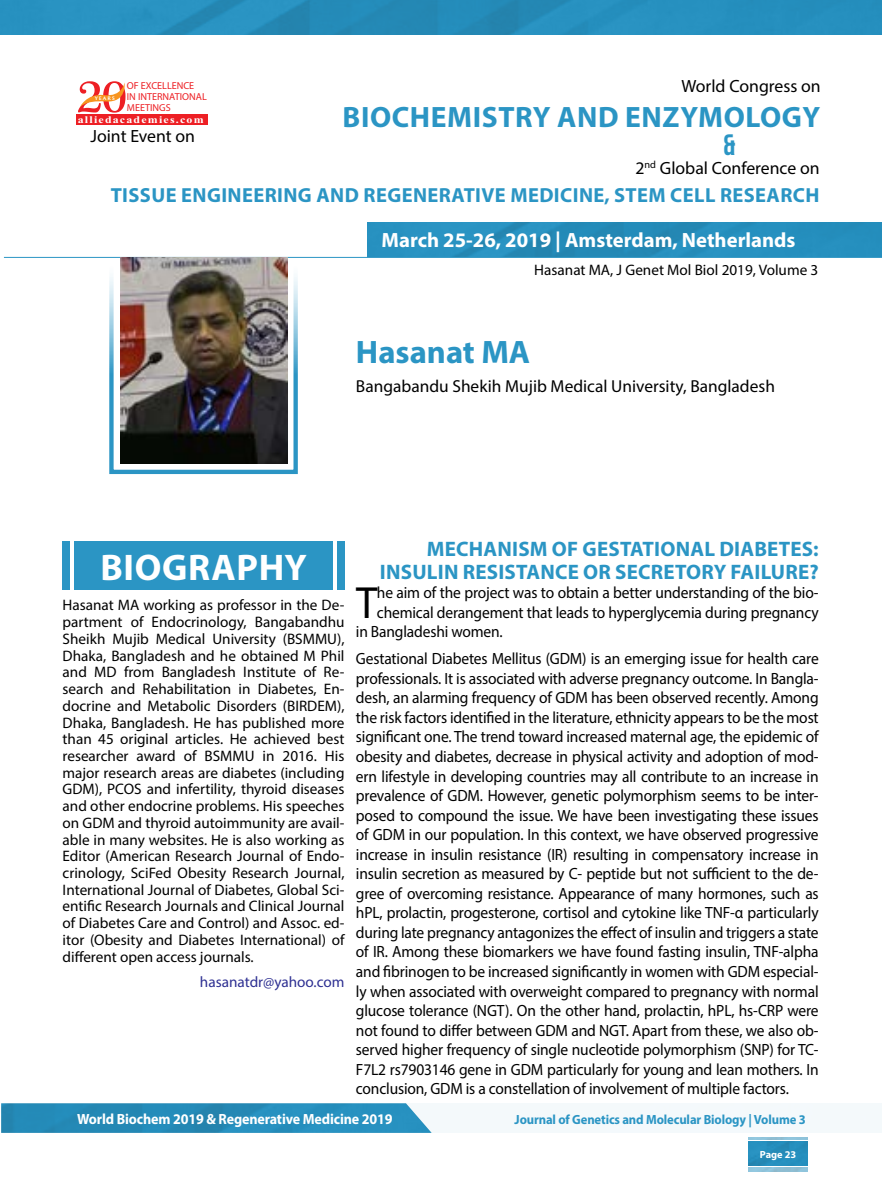
<style>
.page{position:relative;width:882px;height:1197px;background:#fff}
.page>*{position:absolute;margin:0;border:0;box-sizing:border-box;transform-origin:0 0}
.t1{font:45.32px "Myriad Pro";color:#000;scale:.95 1}
.t2{font:700 37.27px "Myriad Pro";letter-spacing:.02em;color:#fff}
.t3{font:700 32.55px "Myriad Pro";color:#2b95c4}
.t4{font:700 29.57px "Myriad Pro";letter-spacing:.02em;color:#2b95c4}
.t5{font:29.57px "Bebas Neue";color:#2b95c4}
.t6{font:700 21px/23.1px "Myriad Pro";letter-spacing:.01em;color:#2b95c4;text-align:right}
.t7{font:700 20.65px "Myriad Pro";color:#fff}
.t8{font:700 20.47px "Myriad Pro";letter-spacing:.02em;color:#2b95c4}
.t9{font:17.68px "Myriad Pro";color:#000}
.t10{font:17.32px "Myriad Pro";color:#000}
.t11{font:16.28px/19.6px "Myriad Pro";letter-spacing:-.01em;color:#000;text-align:justify;scale:.95 1}
.t12{font:15.22px/16.8px "Myriad Pro";color:#000;text-align:justify}
.t13{font:15.22px "Myriad Pro";color:#2e3092}
.t14{font:700 14.88px "Myriad Pro";letter-spacing:-.01em;color:#fff;scale:.95 1}
.t15{font:700 13.3px "Myriad Pro";letter-spacing:-.01em;color:#2b95c4;scale:.95 1}
.t16{font:700 10.33px "Myriad Pro";color:#fff}
.t17{font:10.15px/10.8px "Myriad Pro";color:#ed1f24}
.t18{font:700 10.15px "Times New Roman";letter-spacing:.1em;color:#fff;scale:1.18 1}
.t19{font:5.25px "Oregon LDO Black";letter-spacing:.24em;color:#fff;scale:1.06 1}
</style>
<div class="page">
<div style="left:748px;top:1141px;width:60px;height:25px;background:#2b95c4"></div>
<hr style="left:748px;top:1137px;width:60px;height:3px;background:#2b95c4">
<img style="left:1px;top:1103px;width:431px;height:30px">
<img style="left:367px;top:222px;width:515px;height:35px">
<div style="left:77px;top:114px;width:131px;height:11px;background:#ed1f24"></div>
<svg style="left:78px;top:81px;width:48px;height:32px"></svg>
<hr style="left:4px;top:257px;width:878px;height:1px;background:#2b95c4">
<img style="left:0;top:0;width:882px;height:35px">
<div style="left:109px;top:263px;width:189px;height:211px;border:4px solid #2b95c4"></div>
<img style="left:120px;top:257px;width:167px;height:207px">
<div style="left:75px;top:542px;width:258px;height:48px;background:#2b95c4"></div>
<div style="left:337px;top:542px;width:8px;height:48px;background:#2b95c4"></div>
<div style="left:63px;top:542px;width:7px;height:48px;background:#2b95c4"></div>
<p class="t17" style="left:127px;top:80px;width:81px">OF EXCELLENCE<br>IN INTERNATIONAL<br>MEETINGS</p>
<p class="t18" style="left:78px;top:112px;width:108px">alliedacademies.com</p>
<p class="t19" style="left:95px;top:95px;width:20px">YEARS</p>
<p class="t9" style="left:91px;top:125px;width:106px">Joint Event on</p>
<p class="t9" style="left:681px;top:75px;width:141px">World Congress on</p>
<h3 class="t4" style="left:343px;top:97px;width:479px">BIOCHEMISTRY AND ENZYMOLOGY</h3>
<h3 class="t5" style="left:723px;top:128px;width:14px">&amp;</h3>
<p class="t9" style="left:635px;top:157px;width:186px">2<sup>nd</sup> Global Conference on</p>
<p class="t8" style="left:111px;top:182px;width:710px">TISSUE ENGINEERING AND REGENERATIVE MEDICINE, STEM CELL RESEARCH</p>
<p class="t7" style="left:382px;top:227px;width:415px">March 25-26, 2019 | Amsterdam, Netherlands</p>
<p class="t12" style="left:534px;top:262px;width:286px">Hasanat MA, J Genet Mol Biol 2019, Volume 3</p>
<h3 class="t3" style="left:356px;top:331px;width:176px">Hasanat MA</h3>
<p class="t10" style="left:356px;top:376px;width:421px">Bangabandu Shekih Mujib Medical University, Bangladesh</p>
<h2 class="t2" style="left:100px;top:543px;width:208px">BIOGRAPHY</h2>
<p class="t12" style="left:63px;top:597px;width:283px">Hasanat MA working as professor in the De&shy;partment of Endocrinology, Bangabandhu Sheikh Mujib Medical University (BSMMU), Dhaka, Bangladesh and he obtained M Phil and MD from Bangladesh Institute of Re&shy;search and Rehabilitation in Diabetes, En&shy;docrine and Metabolic Disorders (BIRDEM), Dhaka, Bangladesh. He has published more than 45 original articles. He achieved best researcher award of BSMMU in 2016. His major research areas are diabetes (including GDM), PCOS and infertility, thyroid diseases and other endocrine problems. His speeches on GDM and thyroid autoimmunity are avail&shy;able in many websites. He is also working as Editor (American Research Journal of Endo&shy;crinology, SciFed Obesity Research Journal, International Journal of Diabetes, Global Sci&shy;entific Research Journals and Clinical Journal of Diabetes Care and Control) and Assoc. ed&shy;itor (Obesity and Diabetes International) of different open access journals.</p>
<p class="t13" style="left:200px;top:972px;width:146px">hasanatdr@yahoo.com</p>
<p class="t6" style="left:380px;top:537px;width:440px">MECHANISM OF GESTATIONAL DIABETES:<br>INSULIN RESISTANCE OR SECRETORY FAILURE?</p>
<h1 class="t1" style="left:356px;top:575px;width:24px">T</h1>
<p class="t11" style="left:377px;top:583px;width:467px">he aim of the project was to obtain a better understanding of the bio-</p>
<p class="t11" style="left:377px;top:602px;width:467px">chemical derangement that leads to hyperglycemia during pregnancy</p>
<p class="t11" style="left:356px;top:622px;width:156px">in Bangladeshi women.</p>
<p class="t11" style="left:356px;top:649px;width:489px">Gestational Diabetes Mellitus (GDM) is an emerging issue for health care professionals. It is associated with adverse pregnancy outcome. In Bangla&shy;desh, an alarming frequency of GDM has been observed recently. Among the risk factors identified in the literature, ethnicity appears to be the most significant one. The trend toward increased maternal age, the epidemic of obesity and diabetes, decrease in physical activity and adoption of mod&shy;ern lifestyle in developing countries may all contribute to an increase in prevalence of GDM. However, genetic polymorphism seems to be inter&shy;posed to compound the issue. We have been investigating these issues of GDM in our population. In this context, we have observed progressive increase in insulin resistance (IR) resulting in compensatory increase in insulin secretion as measured by C- peptide but not sufficient to the de&shy;gree of overcoming resistance. Appearance of many hormones, such as hPL, prolactin, progesterone, cortisol and cytokine like TNF-α particularly during late pregnancy antagonizes the effect of insulin and triggers a state of IR. Among these biomarkers we have found fasting insulin, TNF-alpha and fibrinogen to be increased significantly in women with GDM especial&shy;ly when associated with overweight compared to pregnancy with normal glucose tolerance (NGT). On the other hand, prolactin, hPL, hs-CRP were not found to differ between GDM and NGT. Apart from these, we also ob&shy;served higher frequency of single nucleotide polymorphism (SNP) for TC-F7L2 rs7903146 gene in GDM particularly for young and lean mothers. In conclusion, GDM is a constellation of involvement of multiple factors.</p>
<p class="t14" style="left:77px;top:1109px;width:333px">World Biochem 2019 &amp; Regenerative Medicine 2019</p>
<p class="t15" style="left:515px;top:1110px;width:308px">Journal of Genetics and Molecular Biology | Volume 3</p>
<p class="t16" style="left:760px;top:1148px;width:38px">Page 23</p>
</div>
